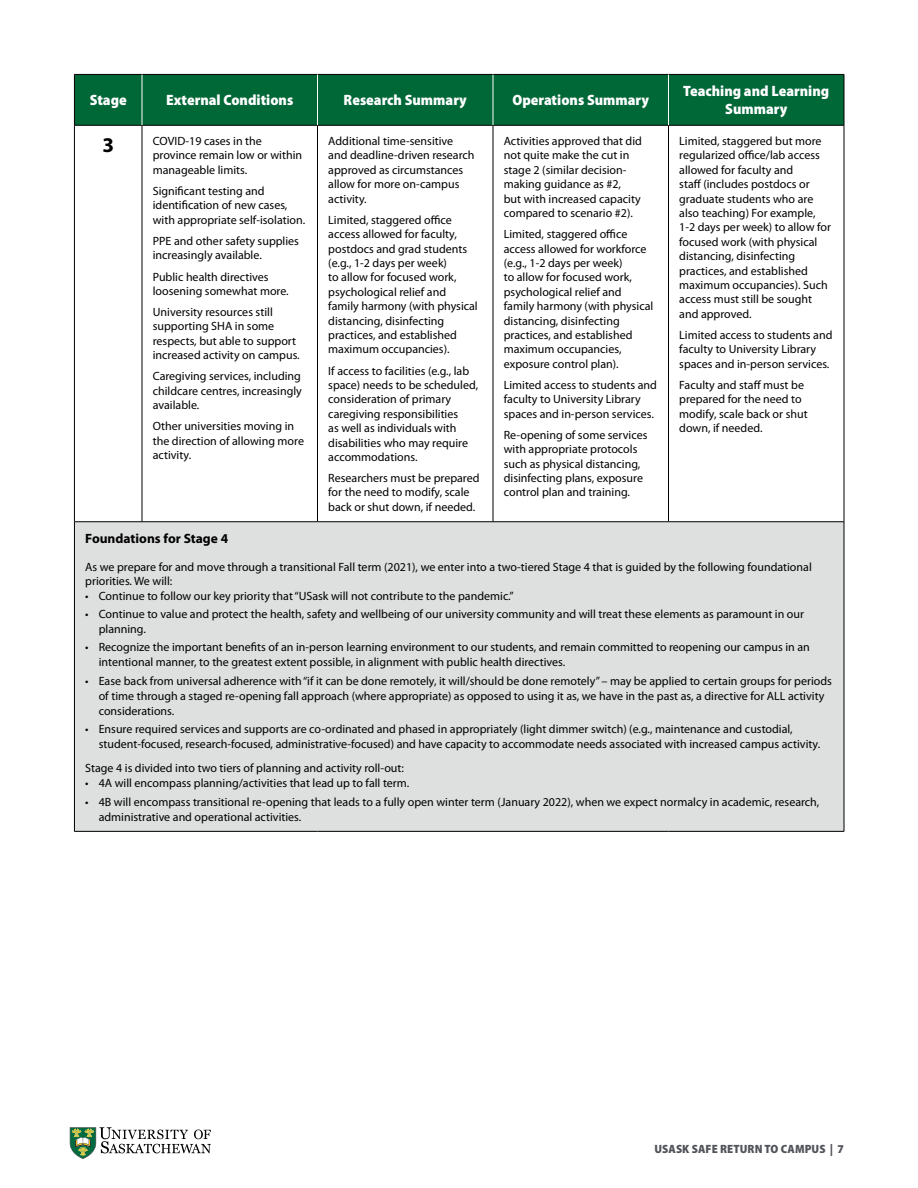
<style>
.page{position:relative;width:918px;height:1188px;background:#fff}
.page>*{position:absolute;margin:0;border:0;box-sizing:border-box;transform-origin:0 0}
.t1{font:700 21px "Myriad Pro";color:#000}
.t2{font:900 semi-condensed 15px/18px "Myriad Pro";color:#fff;text-align:center}
.t3{font:700 13.5px "Myriad Pro";color:#000}
.t4{font:12px/14.4px "Myriad Pro";color:#000}
.t5{font:900 semi-condensed 12px "Myriad Pro";letter-spacing:.01em;color:#51545a}
</style>
<div class="page">
<svg style="left:70px;top:1127px;width:141px;height:32px"></svg>
<div style="left:75px;top:75px;width:769px;height:50px;background:#006737"></div>
<div style="left:74px;top:522px;width:770px;height:309px;background:#dedfdf"></div>
<hr style="left:74px;top:74px;width:68px;height:1px;background:#000">
<hr style="left:74px;top:75px;width:1px;height:50px;background:#000">
<hr style="left:142px;top:74px;width:175px;height:1px;background:#000">
<hr style="left:317px;top:74px;width:176px;height:1px;background:#000">
<hr style="left:493px;top:74px;width:175px;height:1px;background:#000">
<hr style="left:668px;top:74px;width:176px;height:1px;background:#000">
<hr style="left:844px;top:75px;width:1px;height:50px;background:#000">
<hr style="left:74px;top:125px;width:68px;height:1px;background:#000">
<hr style="left:74px;top:125px;width:1px;height:397px;background:#000">
<hr style="left:142px;top:125px;width:175px;height:1px;background:#000">
<hr style="left:142px;top:125px;width:1px;height:397px;background:#000">
<hr style="left:317px;top:125px;width:176px;height:1px;background:#000">
<hr style="left:317px;top:125px;width:1px;height:397px;background:#000">
<hr style="left:493px;top:125px;width:175px;height:1px;background:#000">
<hr style="left:493px;top:125px;width:1px;height:397px;background:#000">
<hr style="left:668px;top:125px;width:176px;height:1px;background:#000">
<hr style="left:668px;top:125px;width:1px;height:397px;background:#000">
<hr style="left:844px;top:125px;width:1px;height:397px;background:#000">
<hr style="left:74px;top:521px;width:68px;height:1px;background:#000">
<hr style="left:74px;top:522px;width:1px;height:309px;background:#000">
<hr style="left:142px;top:521px;width:175px;height:1px;background:#000">
<hr style="left:317px;top:521px;width:176px;height:1px;background:#000">
<hr style="left:493px;top:521px;width:175px;height:1px;background:#000">
<hr style="left:668px;top:521px;width:176px;height:1px;background:#000">
<hr style="left:844px;top:522px;width:1px;height:309px;background:#000">
<hr style="left:74px;top:831px;width:68px;height:1px;background:#000">
<hr style="left:142px;top:831px;width:175px;height:1px;background:#000">
<hr style="left:317px;top:831px;width:176px;height:1px;background:#000">
<hr style="left:493px;top:831px;width:175px;height:1px;background:#000">
<hr style="left:668px;top:831px;width:176px;height:1px;background:#000">
<hr style="left:142px;top:75px;width:1px;height:50px;background:#fff">
<hr style="left:317px;top:75px;width:1px;height:50px;background:#fff">
<hr style="left:493px;top:75px;width:1px;height:50px;background:#fff">
<hr style="left:668px;top:75px;width:1px;height:50px;background:#fff">
<p class="t2" style="left:90px;top:92px;width:39px">Stage</p>
<p class="t2" style="left:166px;top:92px;width:129px">External Conditions</p>
<p class="t2" style="left:344px;top:92px;width:125px">Research Summary</p>
<p class="t2" style="left:512px;top:92px;width:138px">Operations Summary</p>
<p class="t2" style="left:683px;top:83px;width:147px">Teaching and Learning<br>Summary</p>
<h1 class="t1" style="left:102px;top:133px;width:13px">3</h1>
<p class="t4" style="left:153px;top:134px;width:151px">COVID-19 cases in the province remain low or within manageable limits.</p>
<p class="t4" style="left:153px;top:184px;width:154px">Significant testing and identification of new cases, with appropriate self-isolation.</p>
<p class="t4" style="left:153px;top:234px;width:148px">PPE and other safety supplies increasingly available.</p>
<p class="t4" style="left:153px;top:270px;width:138px">Public health directives loosening somewhat more.</p>
<p class="t4" style="left:153px;top:305px;width:148px">University resources still supporting SHA in some respects, but able to support increased activity on campus.</p>
<p class="t4" style="left:153px;top:369px;width:151px;text-align:justify">Caregiving services, including childcare centres, increasingly available.</p>
<p class="t4" style="left:153px;top:419px;width:153px">Other universities moving in the direction of allowing more activity.</p>
<p class="t4" style="left:679px;top:134px;width:153px">Limited, staggered but more regularized office/lab access allowed for faculty and<br>staff (includes postdocs or graduate students who are also teaching) For example,<br>1-2 days per week) to allow for focused work (with physical distancing, disinfecting practices, and established maximum occupancies). Such access must still be sought and approved.</p>
<p class="t4" style="left:679px;top:328px;width:155px">Limited access to students and faculty to University Library spaces and in-person services.</p>
<p class="t4" style="left:679px;top:378px;width:130px">Faculty and staff must be prepared for the need to modify, scale back or shut down, if needed.</p>
<p class="t4" style="left:504px;top:134px;width:140px">Activities approved that did not quite make the cut in stage 2 (similar decision&shy;making guidance as #2,<br>but with increased capacity compared to scenario #2).</p>
<p class="t4" style="left:504px;top:227px;width:151px">Limited, staggered office access allowed for workforce (e.g., 1-2 days per week)<br>to allow for focused work, psychological relief and family harmony (with physical distancing, disinfecting practices, and established maximum occupancies, exposure control plan).</p>
<p class="t4" style="left:504px;top:378px;width:155px">Limited access to students and faculty to University Library spaces and in-person services.</p>
<p class="t4" style="left:504px;top:428px;width:145px">Re-opening of some services with appropriate protocols such as physical distancing, disinfecting plans, exposure control plan and training.</p>
<p class="t4" style="left:328px;top:134px;width:148px">Additional time-sensitive and deadline-driven research approved as circumstances allow for more on-campus activity.</p>
<p class="t4" style="left:328px;top:213px;width:151px">Limited, staggered office access allowed for faculty, postdocs and grad students (e.g., 1-2 days per week)<br>to allow for focused work, psychological relief and family harmony (with physical distancing, disinfecting practices, and established maximum occupancies).</p>
<p class="t4" style="left:328px;top:364px;width:151px">If access to facilities (e.g., lab space) needs to be scheduled, consideration of primary caregiving responsibilities<br>as well as individuals with disabilities who may require accommodations.</p>
<p class="t4" style="left:328px;top:471px;width:153px">Researchers must be prepared for the need to modify, scale back or shut down, if needed.</p>
<p class="t3" style="left:85px;top:531px;width:145px">Foundations for Stage 4</p>
<p class="t4" style="left:85px;top:560px;width:728px">As we prepare for and move through a transitional Fall term (2021), we enter into a two-tiered Stage 4 that is guided by the following foundational priorities. We will:</p>
<p class="t4" style="left:85px;top:589px;width:430px">• Continue to follow our key priority that “USask will not contribute to the pandemic.”</p>
<p class="t4" style="left:99px;top:607px;width:707px;line-height:15px;text-indent:-13px">• Continue to value and protect the health, safety and wellbeing of our university community and will treat these elements as paramount in our planning.</p>
<p class="t4" style="left:99px;top:640px;width:713px;line-height:15px;text-indent:-13px">• Recognize the important benefits of an in-person learning environment to our students, and remain committed to reopening our campus in an intentional manner, to the greatest extent possible, in alignment with public health directives.</p>
<p class="t4" style="left:99px;top:673px;width:735px;line-height:15px;text-indent:-13px">• Ease back from universal adherence with “if it can be done remotely, it will/should be done remotely” – may be applied to certain groups for periods of time through a staged re-opening fall approach (where appropriate) as opposed to using it as, we have in the past as, a directive for ALL activity considerations.</p>
<p class="t4" style="left:99px;top:722px;width:723px;line-height:15px;text-indent:-13px">• Ensure required services and supports are co-ordinated and phased in appropriately (light dimmer switch) (e.g., maintenance and custodial, student-focused, research-focused, administrative-focused) and have capacity to accommodate needs associated with increased campus activity.</p>
<p class="t4" style="left:85px;top:761px;width:320px">Stage 4 is divided into two tiers of planning and activity roll-out:</p>
<p class="t4" style="left:85px;top:776px;width:326px">• 4A will encompass planning/activities that lead up to fall term.</p>
<p class="t4" style="left:99px;top:794px;width:722px;line-height:15px;text-indent:-13px">• 4B will encompass transitional re-opening that leads to a fully open winter term (January 2022), when we expect normalcy in academic, research, administrative and operational activities.</p>
<p class="t5" style="left:654px;top:1143px;width:191px">USASK SAFE RETURN TO CAMPUS | 7</p>
</div>
